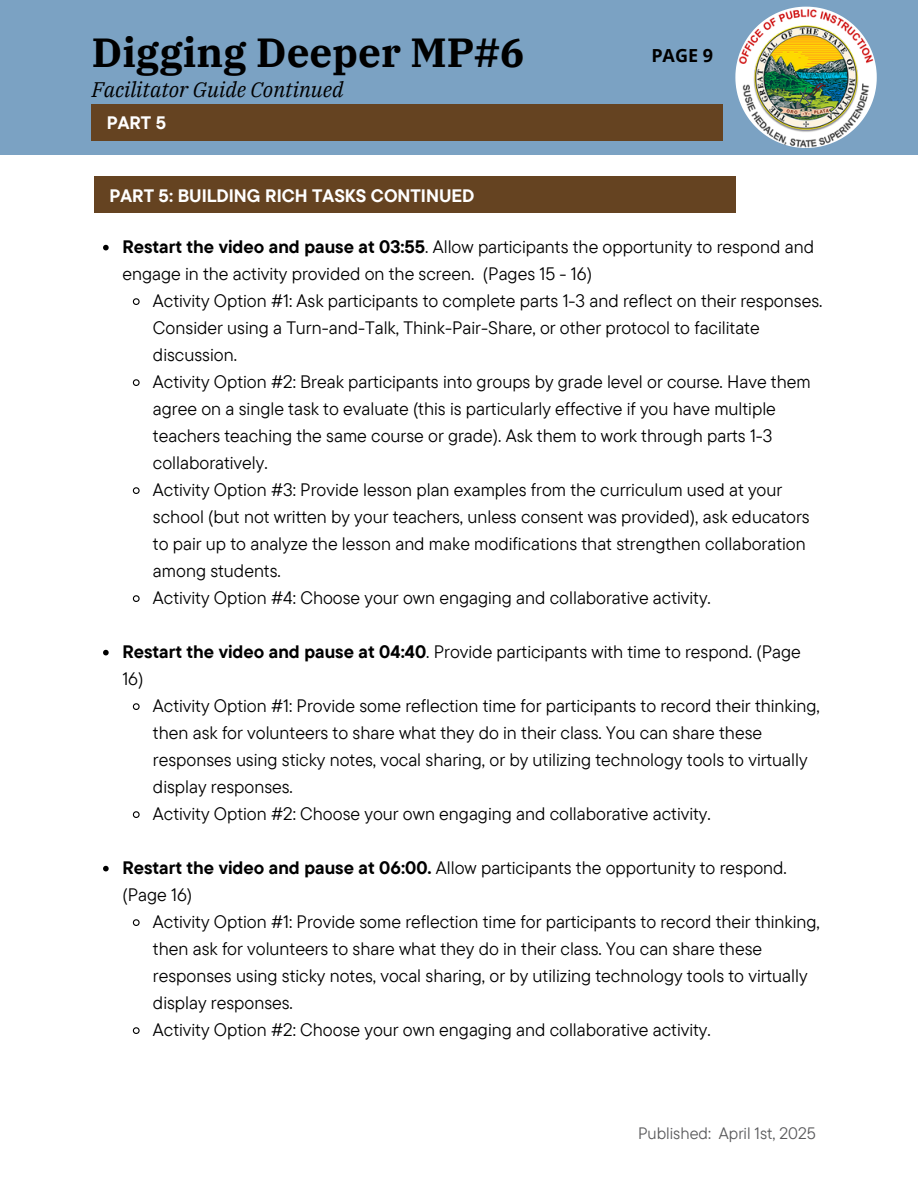
<style>
.page{position:relative;width:918px;height:1188px;background:#fff}
.page>*{position:absolute;margin:0;border:0;box-sizing:border-box;transform-origin:0 0}
.t1{font:700 40.5px "IBM Plex Serif";color:#000}
.t2{font:italic 21px "IBM Plex Serif";color:#000}
.t3{font:18px/27px "TT Commons Pro";color:#000}
.t4{font:700 18px "TT Commons Pro";color:#fff}
.t5{font:700 18px "Open Sans";color:#000}
.t6{font:16.5px "TT Commons Pro";color:#5a5a5c}
.s1{font-weight:700}
</style>
<div class="page">
<div style="left:0;top:0;width:918px;height:155px;background:#7ba2c3"></div>
<img style="left:736px;top:7px;width:141px;height:141px">
<svg style="left:103px;top:245px;width:6px;height:5px"></svg>
<svg style="left:132px;top:298px;width:8px;height:7px"></svg>
<svg style="left:132px;top:379px;width:8px;height:7px"></svg>
<svg style="left:132px;top:487px;width:8px;height:7px"></svg>
<svg style="left:132px;top:595px;width:8px;height:7px"></svg>
<svg style="left:103px;top:650px;width:6px;height:5px"></svg>
<svg style="left:132px;top:703px;width:8px;height:7px"></svg>
<svg style="left:132px;top:811px;width:8px;height:7px"></svg>
<svg style="left:103px;top:866px;width:6px;height:5px"></svg>
<svg style="left:132px;top:919px;width:8px;height:7px"></svg>
<svg style="left:132px;top:1027px;width:8px;height:7px"></svg>
<div style="left:92px;top:104px;width:631px;height:36px;background:#654321"></div>
<div style="left:94px;top:177px;width:641px;height:36px;background:#654321"></div>
<p class="t1" style="left:92px;top:26px;width:434px">Digging Deeper MP#6</p>
<h1 class="t2" style="left:92px;top:75px;width:253px">Facilitator Guide Continued</h1>
<p class="t4" style="left:107px;top:111px;width:61px">PART 5</p>
<p class="t4" style="left:110px;top:184px;width:366px">PART 5: BUILDING RICH TASKS CONTINUED</p>
<h3 class="t5" style="left:651px;top:43px;width:63px">PAGE 9</h3>
<h2 class="t3" style="left:122px;top:232px;width:693px"><span class="s1">Restart the video and pause at 03:55</span>. Allow participants the opportunity to respond and engage in the activity provided on the screen. (Pages 15 - 16)</h2>
<h3 class="t3" style="left:153px;top:286px;width:671px">Activity Option #1: Ask participants to complete parts 1-3 and reflect on their responses.<br>Consider using a Turn-and-Talk, Think-Pair-Share, or other protocol to facilitate discussion.</h3>
<p class="t3" style="left:153px;top:367px;width:659px">Activity Option #2: Break participants into groups by grade level or course. Have them agree on a single task to evaluate (this is particularly effective if you have multiple teachers teaching the same course or grade). Ask them to work through parts 1-3 collaboratively.</p>
<p class="t3" style="left:153px;top:475px;width:658px">Activity Option #3: Provide lesson plan examples from the curriculum used at your school (but not written by your teachers, unless consent was provided), ask educators to pair up to analyze the lesson and make modifications that strengthen collaboration among students.</p>
<h3 class="t3" style="left:153px;top:583px;width:559px">Activity Option #4: Choose your own engaging and collaborative activity.</h3>
<p class="t3" style="left:122px;top:637px;width:680px"><span class="s1">Restart the video and pause at 04:40</span>. Provide participants with time to respond. (Page<br>16)</p>
<p class="t3" style="left:153px;top:691px;width:668px">Activity Option #1: Provide some reflection time for participants to record their thinking, then ask for volunteers to share what they do in their class. You can share these responses using sticky notes, vocal sharing, or by utilizing technology tools to virtually display responses.</p>
<p class="t3" style="left:153px;top:799px;width:559px">Activity Option #2: Choose your own engaging and collaborative activity.</p>
<p class="t3" style="left:122px;top:853px;width:666px"><span class="s1">Restart the video and pause at 06:00.</span> Allow participants the opportunity to respond. (Page 16)</p>
<p class="t3" style="left:153px;top:907px;width:668px">Activity Option #1: Provide some reflection time for participants to record their thinking, then ask for volunteers to share what they do in their class. You can share these responses using sticky notes, vocal sharing, or by utilizing technology tools to virtually display responses.</p>
<p class="t3" style="left:153px;top:1015px;width:559px">Activity Option #2: Choose your own engaging and collaborative activity.</p>
<p class="t6" style="left:638px;top:1123px;width:179px">Published: April 1st, 2025</p>
</div>
